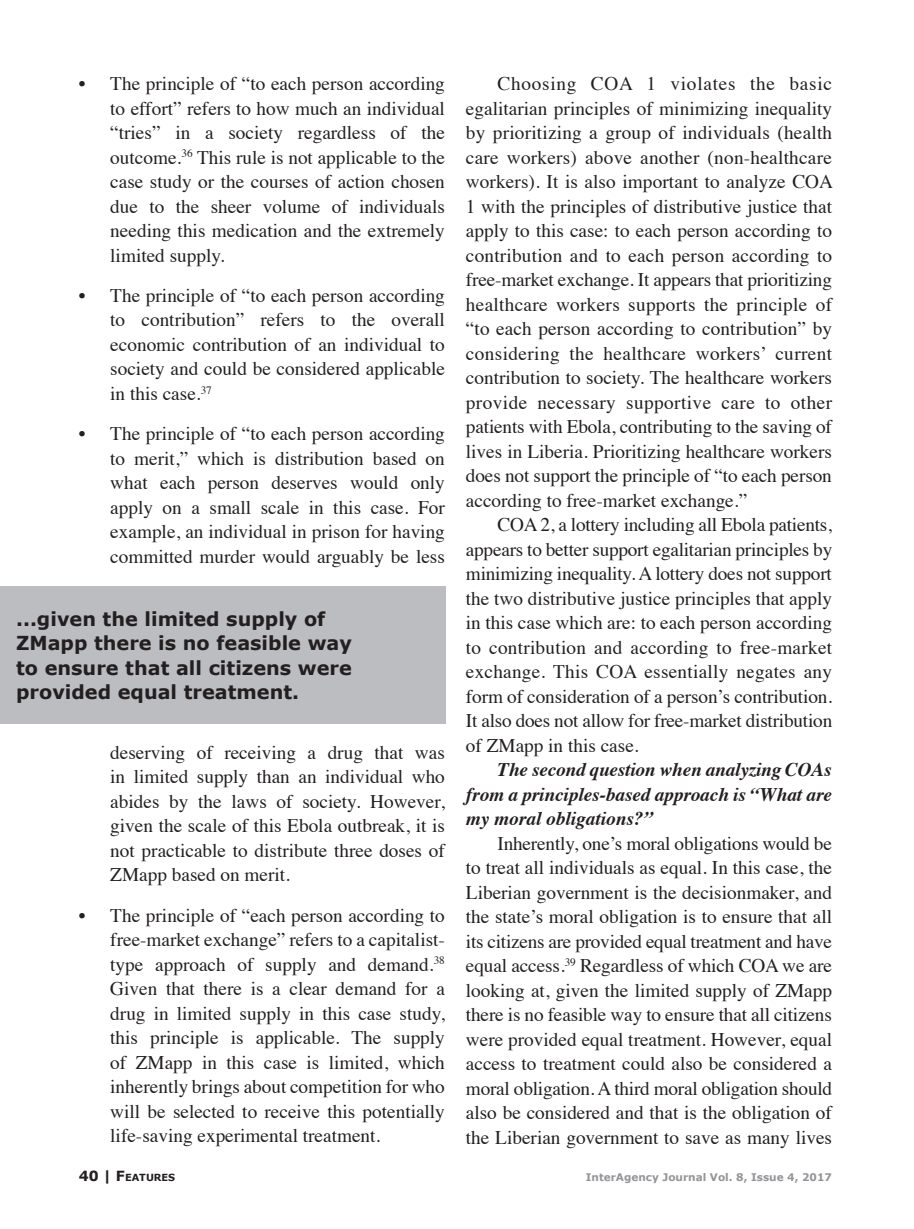
<style>
.page{position:relative;width:914px;height:1229px;background:#fff}
.page>*{position:absolute;margin:0;border:0;box-sizing:border-box;transform-origin:0 0}
.t1{font:19.25px/24.5px "Times";color:#231f20;text-align:justify}
.Right_Pull_Quote{font:700 19.25px/24.5px "Verdana";color:#231f20}
.t2{font:italic 700 19.25px/24.5px "Times";letter-spacing:-.005em;color:#231f20;text-align:justify}
.t3{font:700 10.5px "Verdana";color:#939598}
.t4{font:700 9.8px "Verdana";color:#231f20}
.s1{font-size:14px}
</style>
<div class="page">
<div style="left:0;top:586px;width:445px;height:138px;background:#bcbdc0"></div>
<p class="t1" style="left:110px;top:70px;width:336px;text-indent:-32px">• The principle of “to each person according to effort” refers to how much an individual “tries” in a society regardless of the outcome.<sup>36</sup> This rule is not applicable to the case study or the courses of action chosen due to the sheer volume of individuals needing this medication and the extremely limited supply.</p>
<p class="t1" style="left:110px;top:281px;width:336px;text-indent:-32px">• The principle of “to each person according to contribution” refers to the overall economic contribution of an individual to society and could be considered applicable in this case.<sup>37</sup></p>
<p class="t1" style="left:110px;top:420px;width:336px;text-indent:-32px">• The principle of “to each person according to merit,” which is distribution based on what each person deserves would only apply on a small scale in this case. For example, an individual in prison for having committed murder would arguably be less</p>
<p class="Right_Pull_Quote" style="left:16px;top:605px;width:337px">...given the limited supply of<br>ZMapp there is no feasible way to ensure that all citizens were provided equal treatment.</p>
<p class="t1" style="left:110px;top:738px;width:336px">deserving of receiving a drug that was in limited supply than an individual who abides by the laws of society. However, given the scale of this Ebola outbreak, it is not practicable to distribute three doses of ZMapp based on merit.</p>
<p class="t1" style="left:110px;top:901px;width:336px;text-indent:-32px">• The principle of “each person according to free-market exchange” refers to a capitalist&shy;type approach of supply and demand.<sup>38<br></sup>Given that there is a clear demand for a drug in limited supply in this case study, this principle is applicable. The supply of ZMapp in this case is limited, which inherently brings about competition for who will be selected to receive this potentially life-saving experimental treatment.</p>
<p class="t1" style="left:466px;top:70px;width:369px;text-indent:32px">Choosing COA 1 violates the basic egalitarian principles of minimizing inequality by prioritizing a group of individuals (health care workers) above another (non-healthcare workers). It is also important to analyze COA 1 with the principles of distributive justice that apply to this case: to each person according to contribution and to each person according to free-market exchange. It appears that prioritizing healthcare workers supports the principle of “to each person according to contribution” by considering the healthcare workers’ current contribution to society. The healthcare workers provide necessary supportive care to other patients with Ebola, contributing to the saving of lives in Liberia. Prioritizing healthcare workers does not support the principle of “to each person according to free-market exchange.”</p>
<p class="t1" style="left:466px;top:511px;width:368px;text-indent:32px">COA 2, a lottery including all Ebola patients, appears to better support egalitarian principles by minimizing inequality. A lottery does not support the two distributive justice principles that apply in this case which are: to each person according to contribution and according to free-market exchange. This COA essentially negates any form of consideration of a person’s contribution.<br>It also does not allow for free-market distribution of ZMapp in this case.</p>
<p class="t2" style="left:466px;top:756px;width:367px;text-indent:32px">The second question when analyzing COAs from a principles-based approach is “What are my moral obligations?”</p>
<p class="t1" style="left:466px;top:829px;width:368px;text-indent:32px">Inherently, one’s moral obligations would be to treat all individuals as equal. In this case, the Liberian government is the decisionmaker, and the state’s moral obligation is to ensure that all its citizens are provided equal treatment and have equal access.<sup>39</sup> Regardless of which COA we are looking at, given the limited supply of ZMapp there is no feasible way to ensure that all citizens were provided equal treatment. However, equal access to treatment could also be considered a moral obligation. A third moral obligation should also be considered and that is the obligation of the Liberian government to save as many lives</p>
<p class="t4" style="left:79px;top:1171px;width:98px"><span class="s1">40 |</span> <span class="s1">F</span>EATURES</p>
<p class="t3" style="left:585px;top:1170px;width:248px">InterAgency Journal Vol. 8, Issue 4, 2017</p>
</div>
